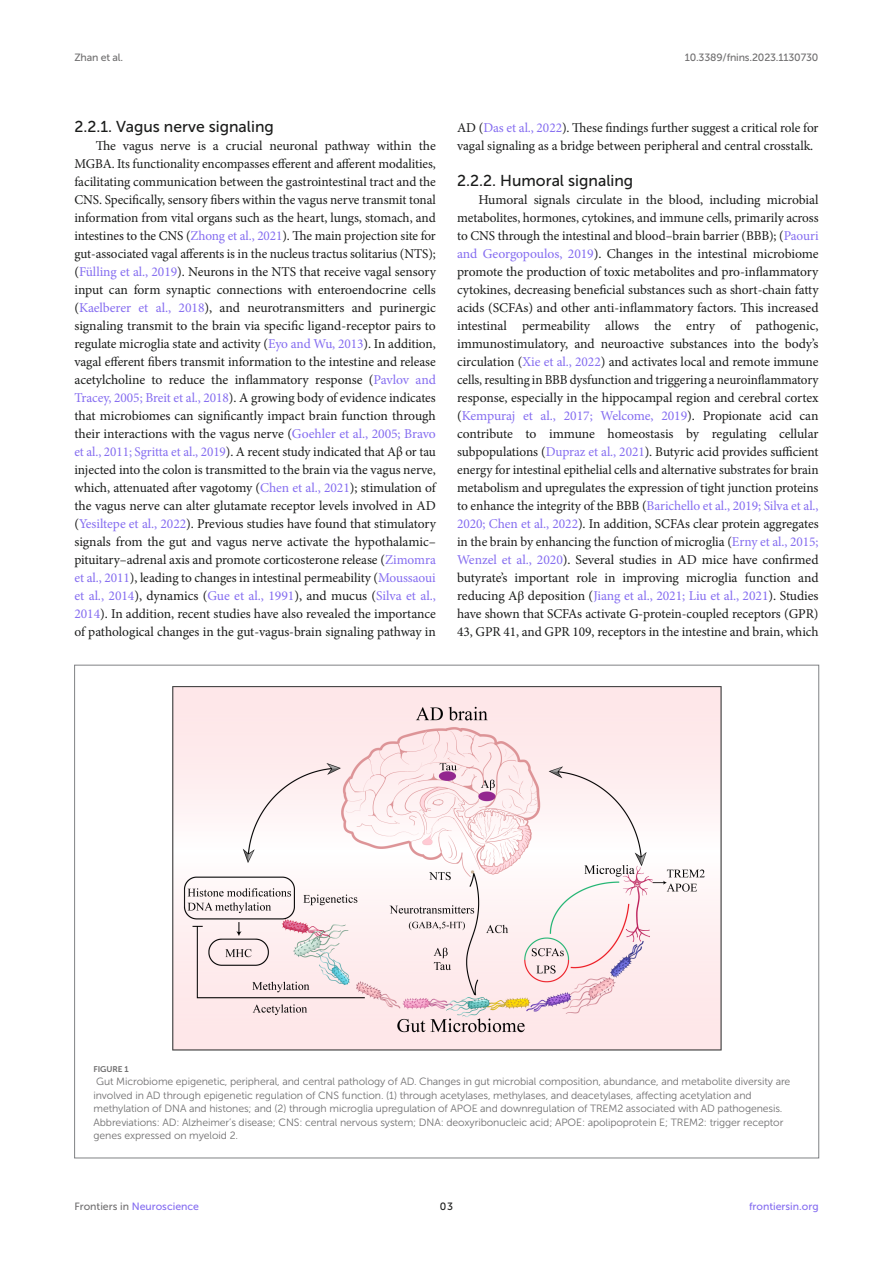
<style>
.page{position:relative;width:893px;height:1263px;background:#fff}
.page>*{position:absolute;margin:0;border:0;box-sizing:border-box;transform-origin:0 0}
.HEAD_3{font:15.75px "Museo Sans 500";color:#1b1c1b}
.TEXT_FLUSH{font:13.5px/18px "Minion Pro";letter-spacing:-.005em;color:#1b1c1b;text-align:justify}
.FIG_LEG{font:10.5px/13.5px "Museo Sans 300";letter-spacing:-.01em;color:#706f70}
.t1{font:10.5px "Museo Sans 500";color:#856df0}
.t2{font:10.5px "Museo Sans 500";letter-spacing:-.015em;color:#706f70}
.t3{font:10.5px "Museo Sans 500";color:#1b1c1b}
.FIG_HD{font:8.25px "Museo Sans 700";letter-spacing:-.01em;color:#706f70}
.s1{color:#856df0}
.s2{font-family:"STIX General"}
.s3{color:#706f70}
</style>
<div class="page">
<img style="left:172px;top:686px;width:550px;height:365px">
<p class="t2" style="left:74px;top:51px;width:50px">Zhan et al.</p>
<p class="t2" style="left:685px;top:51px;width:135px">10.3389/fnins.2023.1130730</p>
<p class="HEAD_3" style="left:74px;top:118px;width:201px">2.2.1. Vagus nerve signaling</p>
<p class="TEXT_FLUSH" style="left:74px;top:137px;width:363px;text-indent:21px">The vagus nerve is a crucial neuronal pathway within the MGBA. Its functionality encompasses efferent and afferent modalities, facilitating communication between the gastrointestinal tract and the CNS. Specifically, sensory fibers within the vagus nerve transmit tonal information from vital organs such as the heart, lungs, stomach, and intestines to the CNS (<span class="s1">Zhong et al., 2021</span>). The main projection site for gut-associated vagal afferents is in the nucleus tractus solitarius (NTS); (<span class="s1">Fülling et al., 2019</span>). Neurons in the NTS that receive vagal sensory input can form synaptic connections with enteroendocrine cells (<span class="s1">Kaelberer et al., 2018</span>), and neurotransmitters and purinergic signaling transmit to the brain via specific ligand-receptor pairs to regulate microglia state and activity (<span class="s1">Eyo and Wu, 2013</span>). In addition, vagal efferent fibers transmit information to the intestine and release acetylcholine to reduce the inflammatory response (<span class="s1">Pavlov and Tracey, 2005; Breit et al., 2018</span>). A growing body of evidence indicates that microbiomes can significantly impact brain function through their interactions with the vagus nerve (<span class="s1">Goehler et al., 2005; Bravo et al., 2011; Sgritta et al., 2019</span>). A recent study indicated that Aβ or tau injected into the colon is transmitted to the brain via the vagus nerve, which, attenuated after vagotomy (<span class="s1">Chen et al., 2021</span>); stimulation of the vagus nerve can alter glutamate receptor levels involved in AD (<span class="s1">Yesiltepe et al., 2022</span>). Previous studies have found that stimulatory signals from the gut and vagus nerve activate the hypothalamic– pituitary–adrenal axis and promote corticosterone release (<span class="s1">Zimomra et al., 2011</span>), leading to changes in intestinal permeability (<span class="s1">Moussaoui et al., 2014</span>), dynamics (<span class="s1">Gue et al., 1991</span>), and mucus (<span class="s1">Silva et al., 2014</span>). In addition, recent studies have also revealed the importance of pathological changes in the gut-vagus-brain signaling pathway in</p>
<p class="TEXT_FLUSH" style="left:457px;top:119px;width:363px">AD (<span class="s1">Das et al., 2022</span>). These findings further suggest a critical role for vagal signaling as a bridge between peripheral and central crosstalk.</p>
<p class="HEAD_3" style="left:457px;top:172px;width:178px">2.2.2. Humoral signaling</p>
<p class="TEXT_FLUSH" style="left:457px;top:191px;width:363px;text-indent:21px">Humoral signals circulate in the blood, including microbial metabolites, hormones, cytokines, and immune cells, primarily across to CNS through the intestinal and blood–brain barrier (BBB); (<span class="s1">Paouri and Georgopoulos, 2019</span>). Changes in the intestinal microbiome promote the production of toxic metabolites and pro-inflammatory cytokines, decreasing beneficial substances such as short-chain fatty acids (SCFAs) and other anti-inflammatory factors. This increased intestinal permeability allows the entry of pathogenic, immunostimulatory, and neuroactive substances into the body’s circulation (<span class="s1">Xie et al., 2022</span>) and activates local and remote immune cells, resulting in BBB dysfunction and triggering a neuroinflammatory response, especially in the hippocampal region and cerebral cortex (<span class="s1">Kempuraj et al., 2017; Welcome, 2019</span>). Propionate acid can contribute to immune homeostasis by regulating cellular subpopulations (<span class="s1">Dupraz et al., 2021</span>). Butyric acid provides sufficient energy for intestinal epithelial cells and alternative substrates for brain metabolism and upregulates the expression of tight junction proteins to enhance the integrity of the BBB (<span class="s1">Barichello et al., 2019; Silva et al., 2020; Chen et al., 2022</span>). In addition, SCFAs clear protein aggregates in the brain by enhancing the function of microglia (<span class="s1">Erny et al., 2015; Wenzel et al., 2020</span>). Several studies in AD mice have confirmed butyrate’s important role in improving microglia function and reducing A<span class="s2">β</span> deposition (<span class="s1">Jiang et al., 2021; Liu et al., 2021</span>). Studies have shown that SCFAs activate G-protein-coupled receptors (GPR)<br>43, GPR 41, and GPR 109, receptors in the intestine and brain, which</p>
<p class="FIG_HD" style="left:94px;top:1064px;width:37px">FIGURE 1</p>
<p class="FIG_LEG" style="left:94px;top:1075px;width:698px">Gut Microbiome epigenetic, peripheral, and central pathology of AD. Changes in gut microbial composition, abundance, and metabolite diversity are involved in AD through epigenetic regulation of CNS function. (1) through acetylases, methylases, and deacetylases, affecting acetylation and methylation of DNA and histones; and (2) through microglia upregulation of APOE and downregulation of TREM2 associated with AD pathogenesis.<br>Abbreviations: AD: Alzheimer’s disease; CNS: central nervous system; DNA: deoxyribonucleic acid; APOE: apolipoprotein E; TREM2: trigger receptor genes expressed on myeloid 2.</p>
<p class="t1" style="left:74px;top:1200px;width:126px"><span class="s3">Frontiers in</span> Neuroscience</p>
<p class="t3" style="left:440px;top:1200px;width:15px">03</p>
<p class="t1" style="left:749px;top:1200px;width:71px">frontiersin.org</p>
</div>
